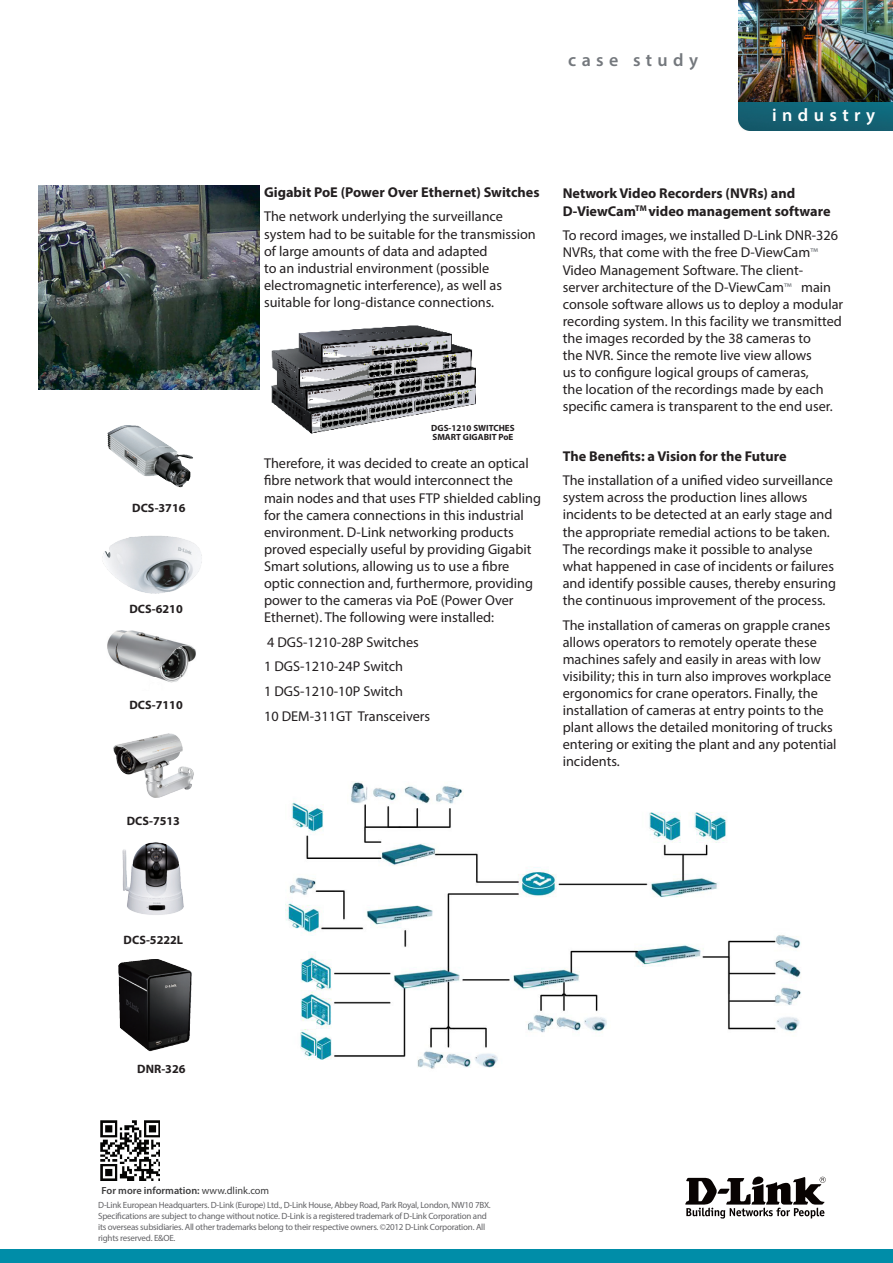
<style>
.page{position:relative;width:893px;height:1263px;background:#fff}
.page>*{position:absolute;margin:0;border:0;box-sizing:border-box;transform-origin:0 0}
.t1{font:600 18px "Myriad Pro";letter-spacing:.3em;color:#74787d}
.t2{font:600 18px "Myriad Pro";letter-spacing:.3em;color:#fff}
.t3{font:14.25px/17.1px "Myriad Pro";color:#231f20}
.t4{font:700 14.25px/18px "Myriad Pro";color:#231f20}
.t5{font:700 12.15px "Myriad Pro";color:#231f20}
.t6{font:600 10.35px "Myriad Pro";color:#3e3e3f}
.t7{font:9px/10.8px "Myriad Pro";letter-spacing:-.025em;color:#636366}
.t8{font:700 9px "Myriad Pro";color:#231f20}
.s1{font-size:12.9px;color:#74787d}
.s2{font-weight:400}
</style>
<div class="page">
<img style="left:271px;top:325px;width:205px;height:109px">
<img style="left:738px;top:102px;width:155px;height:29px">
<svg style="left:685px;top:1176px;width:141px;height:42px"></svg>
<div style="left:0;top:1249px;width:893px;height:14px;background:#008da8"></div>
<img style="left:38px;top:186px;width:222px;height:203px">
<img style="left:738px;top:0;width:155px;height:102px">
<img style="left:286px;top:781px;width:515px;height:288px">
<img style="left:107px;top:630px;width:89px;height:53px">
<img style="left:118px;top:960px;width:74px;height:92px">
<img style="left:113px;top:733px;width:81px;height:65px">
<img style="left:107px;top:425px;width:86px;height:63px">
<img style="left:103px;top:536px;width:99px;height:57px">
<img style="left:122px;top:842px;width:62px;height:73px">
<img style="left:100px;top:1120px;width:59px;height:60px">
<p class="t5" style="left:132px;top:500px;width:55px">DCS-3716</p>
<p class="t5" style="left:130px;top:600px;width:55px">DCS-6210</p>
<p class="t5" style="left:130px;top:697px;width:55px">DCS-7110</p>
<p class="t5" style="left:127px;top:813px;width:55px">DCS-7513</p>
<p class="t5" style="left:124px;top:932px;width:61px">DCS-5222L</p>
<p class="t1" style="left:568px;top:48px;width:131px">case study</p>
<p class="t2" style="left:772px;top:103px;width:105px">industry</p>
<p class="t4" style="left:264px;top:183px;width:277px">Gigabit PoE (Power Over Ethernet) Switches</p>
<p class="t3" style="left:264px;top:208px;width:273px">The network underlying the surveillance system had to be suitable for the transmission of large amounts of data and adapted<br>to an industrial environment (possible electromagnetic interference), as well as suitable for long-distance connections.</p>
<p class="t8" style="left:431px;top:422px;width:85px">DGS-1210 SWITCHES</p>
<p class="t8" style="left:432px;top:431px;width:82px">SMART GIGABIT PoE</p>
<p class="t3" style="left:264px;top:455px;width:278px">Therefore, it was decided to create an optical fibre network that would interconnect the main nodes and that uses FTP shielded cabling for the camera connections in this industrial environment. D-Link networking products proved especially useful by providing Gigabit Smart solutions, allowing us to use a fibre optic connection and, furthermore, providing power to the cameras via PoE (Power Over Ethernet). The following were installed:</p>
<p class="t3" style="left:267px;top:633px;width:153px">4 DGS-1210-28P Switches</p>
<p class="t3" style="left:264px;top:658px;width:140px">1 DGS-1210-24P Switch</p>
<p class="t3" style="left:264px;top:682px;width:140px">1 DGS-1210-10P Switch</p>
<p class="t3" style="left:264px;top:707px;width:168px">10 DEM-311GT Transceivers</p>
<p class="t4" style="left:563px;top:183px;width:269px">Network Video Recorders (NVRs) and<br>D-ViewCam<sup>TM</sup> video management software</p>
<p class="t3" style="left:563px;top:227px;width:282px">To record images, we installed D-Link DNR-326<br>NVRs, that come with the free D-ViewCam<span class="s1">™ </span>Video Management Software. The client-<br>server architecture of the D-ViewCam<span class="s1">™</span> main console software allows us to deploy a modular recording system. In this facility we transmitted the images recorded by the 38 cameras to<br>the NVR. Since the remote live view allows<br>us to configure logical groups of cameras,<br>the location of the recordings made by each specific camera is transparent to the end user.</p>
<p class="t4" style="left:563px;top:446px;width:225px">The Benefits: a Vision for the Future</p>
<p class="t3" style="left:563px;top:472px;width:275px">The installation of a unified video surveillance system across the production lines allows incidents to be detected at an early stage and the appropriate remedial actions to be taken.<br>The recordings make it possible to analyse what happened in case of incidents or failures and identify possible causes, thereby ensuring the continuous improvement of the process.</p>
<p class="t3" style="left:563px;top:616px;width:275px">The installation of cameras on grapple cranes allows operators to remotely operate these machines safely and easily in areas with low visibility; this in turn also improves workplace ergonomics for crane operators. Finally, the installation of cameras at entry points to the plant allows the detailed monitoring of trucks entering or exiting the plant and any potential incidents.</p>
<p class="t5" style="left:137px;top:1061px;width:50px">DNR-326</p>
<p class="t6" style="left:102px;top:1184px;width:169px">For more information: <span class="s2">www.dlink.com</span></p>
<p class="t7" style="left:98px;top:1200px;width:394px">D-Link European Headquarters. D-Link (Europe) Ltd., D-Link House, Abbey Road, Park Royal, London, NW10 7BX.<br>Specifications are subject to change without notice. D-Link is a registered trademark of D-Link Corporation and its overseas subsidiaries. All other trademarks belong to their respective owners. ©2012 D-Link Corporation. All rights reserved. E&amp;OE.</p>
</div>
